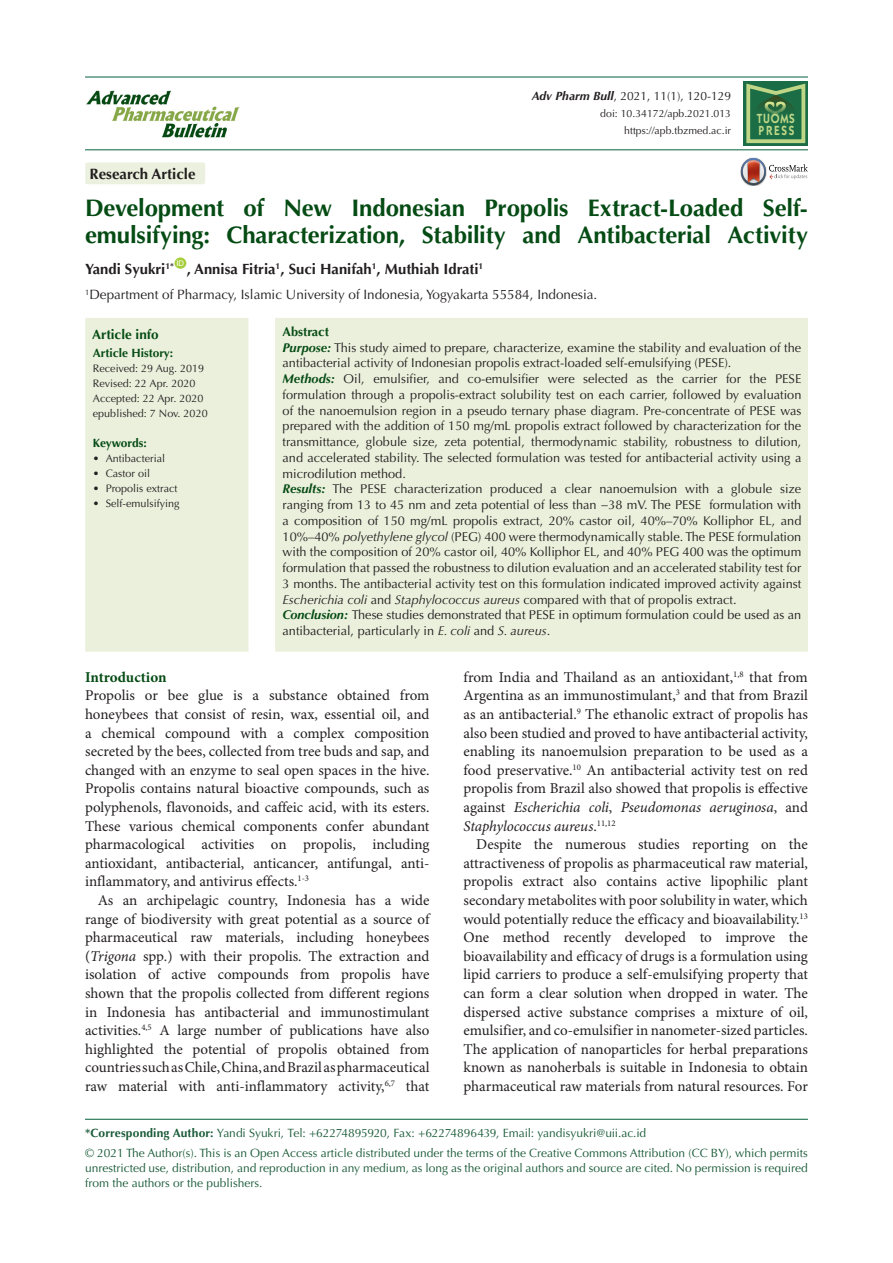
<style>
.page{position:relative;width:893px;height:1263px;background:#fff}
.page>*{position:absolute;margin:0;border:0;box-sizing:border-box;transform-origin:0 0}
.t1{font:700 24px/27px "Optima LT Std";letter-spacing:-.01em;color:#054b14}
.t2{font:15px/18.6px "Minion Pro";color:#231f20;text-align:justify}
.t3{font:700 15px "Optima LT Std";color:#231f20}
.t4{font:700 15px "Minion Pro";letter-spacing:-.005em;color:#054b14}
.t5{font:700 14.85px "Optima LT Std";color:#231f20}
.t6{font:13.5px "Optima LT Std";color:#231f20}
.t7{font:700 13.5px "Optima LT Std";color:#054b14}
.t8{font:600 13.35px/11.7px "ITC Kabel Std";letter-spacing:.11em;color:#c1d888;scale:.85 1}
.t9{font:12.75px/15.8px "Optima LT Std";color:#231f20}
.t10{font:700 12.75px "Optima LT Std";color:#054b14}
.corresponding{font:12px/15px "Optima LT Std";color:#195a37;text-align:justify}
.t11{font:12px "Optima LT Std";color:#231f20}
.t12{font:700 12px "Optima LT Std";color:#054b14}
.t13{font:700 12px "Optima LT Std";letter-spacing:-.02em;color:#054b14}
.t14{font:10.8px "Optima LT Std";color:#231f20}
.t15{font:10.5px "Optima LT Std";color:#231f20}
.t16{font:7.8px "Arial";color:#fff}
.s1{font-weight:700;font-style:italic}
.s2{font-weight:700;font-style:italic;color:#054b14}
.s3{font-style:italic}
.s4{font-weight:700}
</style>
<div class="page">
<hr style="left:85px;top:149px;width:723px;height:1px;background:#1e7252">
<hr style="left:85px;top:76px;width:723px;height:2px;background:#1e7252">
<div style="left:174px;top:257px;width:12px;height:12px;background:#a6ce39;border-radius:50%"></div>
<div style="left:85px;top:318px;width:164px;height:334px;background:#ebf0dc"></div>
<div style="left:275px;top:318px;width:533px;height:334px;background:#ebf0dc"></div>
<svg style="left:741px;top:158px;width:67px;height:27px"></svg>
<hr style="left:85px;top:1119px;width:723px;height:1px;background:#1e7252">
<img style="left:86px;top:90px;width:154px;height:48px">
<svg style="left:743px;top:81px;width:65px;height:65px"></svg>
<svg style="left:746px;top:84px;width:59px;height:59px;background:#478755"></svg>
<div style="left:85px;top:162px;width:120px;height:22px;background:#ebf1de;border-radius:2px"></div>
<p class="t3" style="left:89px;top:165px;width:108px">Research Article</p>
<p class="t11" style="left:532px;top:89px;width:201px"><span class="s1">Adv Pharm Bull</span>, 2021, 11(1), 120-129</p>
<p class="t15" style="left:600px;top:108px;width:132px">doi: 10.34172/apb.2021.013</p>
<p class="t15" style="left:624px;top:125px;width:108px">https://apb.tbzmed.ac.ir</p>
<p class="t8" style="left:757px;top:112px;width:46px">TUOMS<br>PRESS</p>
<p class="t1" style="left:85px;top:195px;width:724px">Development of New Indonesian Propolis Extract-Loaded Self&shy;emulsifying: Characterization, Stability and Antibacterial Activity</p>
<p class="t5" style="left:85px;top:260px;width:90px">Yandi Syukri<sup>1*</sup></p>
<p class="t16" style="left:176px;top:258px;width:9px">ID</p>
<p class="t5" style="left:187px;top:260px;width:298px">, Annisa Fitria<sup>1</sup>, Suci Hanifah<sup>1</sup>, Muthiah Idrati<sup>1</sup></p>
<p class="t6" style="left:85px;top:287px;width:514px"><sup>1</sup>Department of Pharmacy, Islamic University of Indonesia, Yogyakarta 55584, Indonesia.</p>
<p class="t7" style="left:92px;top:326px;width:68px">Article info</p>
<p class="t12" style="left:93px;top:346px;width:82px">Article History:</p>
<p class="t14" style="left:93px;top:362px;width:113px">Received: 29 Aug. 2019</p>
<p class="t14" style="left:93px;top:377px;width:104px">Revised: 22 Apr. 2020</p>
<p class="t14" style="left:93px;top:392px;width:112px">Accepted: 22 Apr. 2020</p>
<p class="t14" style="left:93px;top:407px;width:116px">epublished: 7 Nov. 2020</p>
<p class="t13" style="left:93px;top:436px;width:55px">Keywords:</p>
<p class="t14" style="left:93px;top:452px;width:74px">• Antibacterial</p>
<p class="t14" style="left:93px;top:467px;width:59px">• Castor oil</p>
<p class="t14" style="left:93px;top:482px;width:86px">• Propolis extract</p>
<p class="t14" style="left:93px;top:497px;width:88px">• Self-emulsifying</p>
<p class="t10" style="left:283px;top:324px;width:48px">Abstract</p>
<p class="t9" style="left:283px;top:339px;width:520px"><span class="s2">Purpose:</span> This study aimed to prepare, characterize, examine the stability and evaluation of the antibacterial activity of Indonesian propolis extract-loaded self-emulsifying (PESE).</p>
<p class="t9" style="left:283px;top:371px;width:520px;text-align:justify"><span class="s2">Methods:</span> Oil, emulsifier, and co-emulsifier were selected as the carrier for the PESE formulation through a propolis-extract solubility test on each carrier, followed by evaluation of the nanoemulsion region in a pseudo ternary phase diagram. Pre-concentrate of PESE was prepared with the addition of 150 mg/mL propolis extract followed by characterization for the transmittance, globule size, zeta potential, thermodynamic stability, robustness to dilution, and accelerated stability. The selected formulation was tested for antibacterial activity using a microdilution method.</p>
<p class="t9" style="left:283px;top:481px;width:520px;text-align:justify"><span class="s2">Results:</span> The PESE characterization produced a clear nanoemulsion with a globule size ranging from 13 to 45 nm and zeta potential of less than −38 mV. The PESE formulation with a composition of 150 mg/mL propolis extract, 20% castor oil, 40%–70% Kolliphor EL, and 10%–40% <span class="s3">polyethylene glycol</span> (PEG) 400 were thermodynamically stable. The PESE formulation with the composition of 20% castor oil, 40% Kolliphor EL, and 40% PEG 400 was the optimum formulation that passed the robustness to dilution evaluation and an accelerated stability test for 3 months. The antibacterial activity test on this formulation indicated improved activity against <span class="s3">Escherichia coli</span> and <span class="s3">Staphylococcus aureus</span> compared with that of propolis extract.</p>
<p class="t9" style="left:283px;top:607px;width:520px"><span class="s2">Conclusion:</span> These studies demonstrated that PESE in optimum formulation could be used as an antibacterial, particularly in <span class="s3">E. coli</span> and <span class="s3">S. aureus</span>.</p>
<p class="t2" style="left:463px;top:668px;width:346px">from India and Thailand as an antioxidant,<sup>1,8</sup> that from Argentina as an immunostimulant,<sup>3</sup> and that from Brazil as an antibacterial.<sup>9</sup> The ethanolic extract of propolis has also been studied and proved to have antibacterial activity, enabling its nanoemulsion preparation to be used as a food preservative.<sup>10</sup> An antibacterial activity test on red propolis from Brazil also showed that propolis is effective against <span class="s3">Escherichia coli</span>, <span class="s3">Pseudomonas aeruginosa</span>, and <span class="s3">Staphylococcus aureus</span>.<sup>11,12</sup></p>
<p class="t2" style="left:463px;top:836px;width:346px;text-indent:13px">Despite the numerous studies reporting on the attractiveness of propolis as pharmaceutical raw material, propolis extract also contains active lipophilic plant secondary metabolites with poor solubility in water, which would potentially reduce the efficacy and bioavailability.<sup>13<br></sup>One method recently developed to improve the bioavailability and efficacy of drugs is a formulation using lipid carriers to produce a self-emulsifying property that can form a clear solution when dropped in water. The dispersed active substance comprises a mixture of oil, emulsifier, and co-emulsifier in nanometer-sized particles.<br>The application of nanoparticles for herbal preparations known as nanoherbals is suitable in Indonesia to obtain pharmaceutical raw materials from natural resources. For</p>
<p class="corresponding" style="left:85px;top:1126px;width:563px"><span class="s4">*Corresponding Author:</span> Yandi Syukri, Tel: +62274895920, Fax: +62274896439, Email: yandisyukri@uii.ac.id</p>
<p class="corresponding" style="left:85px;top:1145px;width:724px">© 2021 The Author(s). This is an Open Access article distributed under the terms of the Creative Commons Attribution (CC BY), which permits unrestricted use, distribution, and reproduction in any medium, as long as the original authors and source are cited. No permission is required from the authors or the publishers.</p>
<p class="t4" style="left:85px;top:666px;width:83px">Introduction</p>
<p class="t2" style="left:85px;top:687px;width:346px">Propolis or bee glue is a substance obtained from honeybees that consist of resin, wax, essential oil, and a chemical compound with a complex composition secreted by the bees, collected from tree buds and sap, and changed with an enzyme to seal open spaces in the hive.<br>Propolis contains natural bioactive compounds, such as polyphenols, flavonoids, and caffeic acid, with its esters.<br>These various chemical components confer abundant pharmacological activities on propolis, including antioxidant, antibacterial, anticancer, antifungal, anti&shy;inflammatory, and antivirus effects.<sup>1-3</sup></p>
<p class="t2" style="left:85px;top:891px;width:346px;text-indent:13px">As an archipelagic country, Indonesia has a wide range of biodiversity with great potential as a source of pharmaceutical raw materials, including honeybees (<span class="s3">Trigona</span> spp<span class="s3">.</span>) with their propolis. The extraction and isolation of active compounds from propolis have shown that the propolis collected from different regions in Indonesia has antibacterial and immunostimulant activities.<sup>4,5</sup> A large number of publications have also highlighted the potential of propolis obtained from countries such as Chile, China, and Brazil as pharmaceutical raw material with anti-inflammatory activity,<sup>6,7</sup> that</p>
</div>
